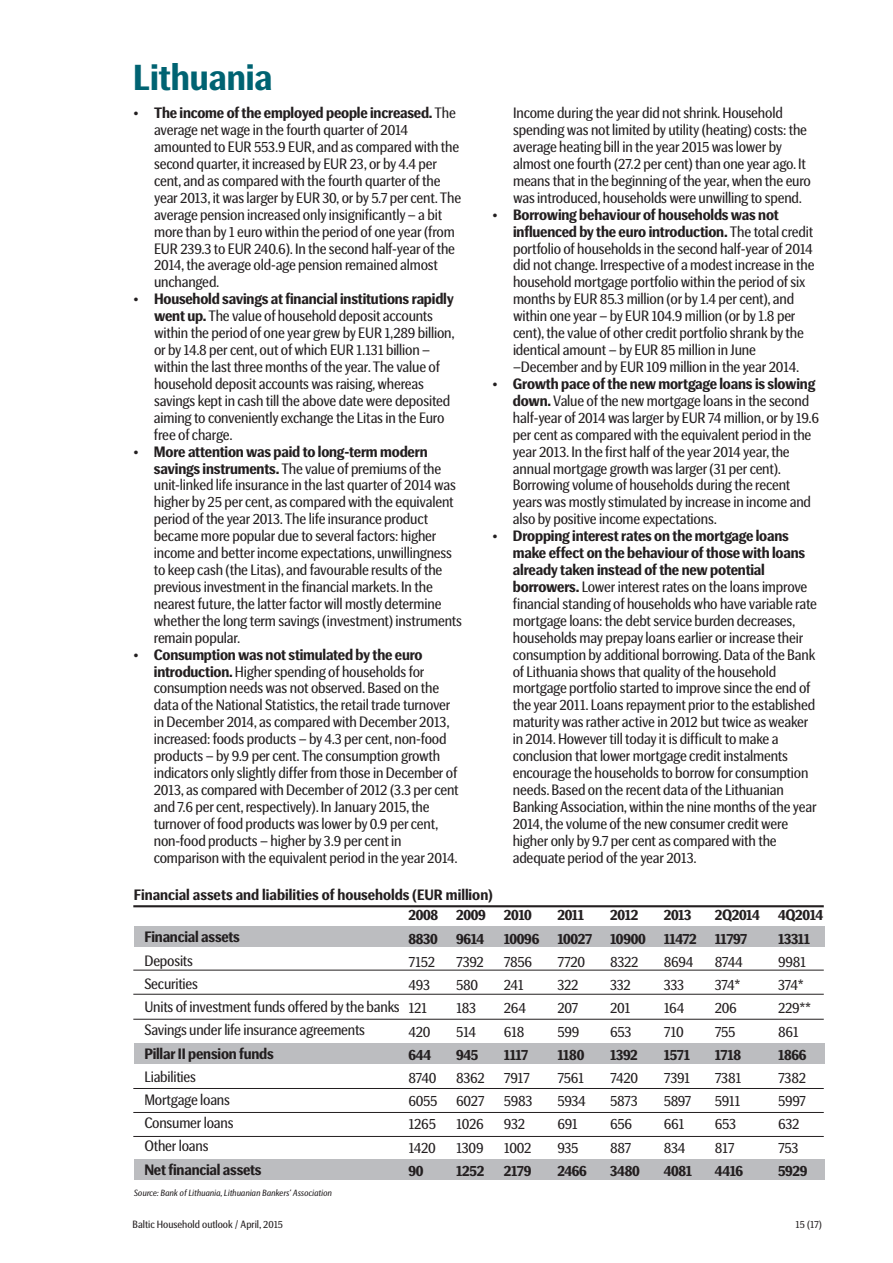
<style>
.page{position:relative;width:893px;height:1263px;background:#fff}
.page>*{position:absolute;margin:0;border:0;box-sizing:border-box;transform-origin:0 0}
.t1{font:700 36px "SEB Basic";color:#006372}
.t2{font:15px/17px "SEB Basic";letter-spacing:-.01em;color:#231f20}
.t3{font:700 15px/23.2px "SEB Basic";letter-spacing:-.02em;color:#231f20}
.t4{font:700 15px "SEB Basic";color:#231f20}
.t5{font:15px/23.2px "SEB Basic";letter-spacing:-.03em;color:#231f20}
.t6{font:10.5px "SEB Basic";color:#231f20}
.t7{font:italic 9px "SEB Basic";color:#231f20}
.s1{font-weight:700}
</style>
<div class="page">
<div style="left:134px;top:1044px;width:690px;height:20px;background:#bcbdc0"></div>
<div style="left:134px;top:1160px;width:690px;height:20px;background:#bcbdc0"></div>
<div style="left:134px;top:926px;width:690px;height:21px;background:#bcbdc0"></div>
<hr style="left:133px;top:970px;width:691px;height:1px;background:#231f20">
<hr style="left:133px;top:994px;width:691px;height:1px;background:#231f20">
<hr style="left:133px;top:1112px;width:691px;height:1px;background:#231f20">
<hr style="left:133px;top:1019px;width:691px;height:1px;background:#231f20">
<hr style="left:133px;top:1088px;width:691px;height:1px;background:#231f20">
<hr style="left:133px;top:1136px;width:691px;height:1px;background:#231f20">
<hr style="left:133px;top:905px;width:691px;height:2px;background:#231f20">
<h1 class="t1" style="left:133px;top:62px;width:141px">Lithuania</h1>
<p class="t2" style="left:154px;top:106px;width:309px;text-indent:-21px">• <span class="s1">The income of the employed people increased.</span> The average net wage in the fourth quarter of 2014 amounted to EUR 553.9 EUR, and as compared with the second quarter, it increased by EUR 23, or by 4.4 per cent, and as compared with the fourth quarter of the year 2013, it was larger by EUR 30, or by 5.7 per cent.The average pension increased only insignificantly – a bit more than by 1 euro within the period of one year (from EUR 239.3 to EUR 240.6). In the second half-year of the 2014,the average old-age pension remained almost unchanged.</p>
<p class="t2" style="left:154px;top:292px;width:302px;text-indent:-21px">• <span class="s1">Household savings at financial institutions rapidly went up.</span> The value of household deposit accounts within the period of one year grew by EUR 1,289 billion, or by 14.8 per cent, out ofwhich EUR 1.131 billion – within the last three months of the year.The value of household deposit accounts was raising,whereas savings kept in cash till the above date were deposited aiming to conveniently exchange the Litas in the Euro free of charge.</p>
<p class="t2" style="left:154px;top:444px;width:310px;text-indent:-21px">• <span class="s1">More attention was paid to long-term modern savings instruments.</span> The value of premiums of the unit-linked life insurance in the last quarter of 2014 was higher by 25 per cent, as compared with the equivalent period of the year 2013.The life insurance product became more popular due to several factors: higher income and better income expectations, unwillingness to keep cash (the Litas), and favourable results of the previous investment in the financial markets. In the nearest future,the latter factor will mostly determine whether the long term savings (investment) instruments remain popular.</p>
<p class="t2" style="left:154px;top:647px;width:306px;text-indent:-21px">• <span class="s1">Consumption was not stimulated by the euro introduction.</span>Higher spending of households for consumption needs was not observed. Based on the data of the National Statistics,the retail trade turnover in December 2014, as compared with December 2013, increased: foods products – by 4.3 per cent, non-food products – by 9.9 per cent.The consumption growth indicators only slightly differ from those in December of 2013, as compared with December of 2012 (3.3 per cent and 7.6 per cent,respectively). In January 2015,the turnover of food products was lower by 0.9 per cent, non-food products – higher by 3.9 per cent in comparison with the equivalent period in the year 2014.</p>
<p class="t2" style="left:513px;top:106px;width:299px">Income during the year did not shrink.Household spending was not limited by utility (heating) costs: the average heating bill in the year 2015 was lower by almost one fourth (27.2 per cent) than one year ago. It means that in the beginning of the year,when the euro was introduced, households were unwilling to spend.</p>
<p class="t2" style="left:513px;top:207px;width:303px;text-indent:-21px">• <span class="s1">Borrowing behaviour of households was not influenced by the euro introduction.</span> The total credit portfolio of households in the second half-year of 2014 did not change. Irrespective of a modest increase in the household mortgage portfolio within the period of six months by EUR 85.3 million (or by 1.4 per cent), and within one year – by EUR 104.9 million (or by 1.8 per cent),the value of other credit portfolio shrank by the identical amount – by EUR 85 million in June –December and by EUR 109 million in the year 2014.</p>
<p class="t2" style="left:513px;top:376px;width:308px;text-indent:-21px">• <span class="s1">Growth pace of the new mortgage loans is slowing down.</span>Value of the new mortgage loans in the second half-year of 2014 was larger by EUR 74 million, or by 19.6 per cent as compared with the equivalent period in the year 2013. In the first half of the year 2014 year,the annual mortgage growth was larger (31 per cent).<br>Borrowing volume of households during the recent years was mostly stimulated by increase in income and also by positive income expectations.</p>
<p class="t2" style="left:513px;top:529px;width:306px;text-indent:-21px">• <span class="s1">Dropping interest rates on the mortgage loans make effect on the behaviour of those with loans already taken instead of the new potential borrowers.</span> Lower interest rates on the loans improve financial standing of households who have variable rate mortgage loans: the debt service burden decreases, households may prepay loans earlier or increase their consumption by additional borrowing.Data of the Bank of Lithuania shows that quality of the household mortgage portfolio started to improve since the end of the year 2011. Loans repayment prior to the established maturitywas rather active in 2012 but twice as weaker in 2014.However till today it is difficult to make a conclusion that lower mortgage credit instalments encourage the households to borrow for consumption needs. Based on the recent data of the Lithuanian Banking Association,within the nine months of the year 2014,the volume of the new consumer credit were higher only by 9.7 per cent as compared with the adequate period of the year 2013.</p>
<p class="t4" style="left:134px;top:888px;width:360px">Financial assets and liabilities of households (EUR million)</p>
<p class="t3" style="left:144px;top:927px;width:97px">Financial assets</p>
<p class="t2" style="left:144px;top:950px;width:257px;line-height:23.2px">Deposits<br>Securities<br>Units of investment funds offered by the banks<br>Savings under life insurance agreements</p>
<p class="t3" style="left:144px;top:1043px;width:131px">Pillar II pension funds</p>
<p class="t2" style="left:144px;top:1066px;width:91px;line-height:23.2px">Liabilities<br>Mortgage loans<br>Consumer loans<br>Other loans</p>
<p class="t3" style="left:144px;top:1159px;width:119px">Net financial assets</p>
<p class="t7" style="left:134px;top:1188px;width:199px">Source: Bank of Lithuania, Lithuanian Bankers‘ Association</p>
<p class="t3" style="left:408px;top:905px;width:31px">2008<br>8830</p>
<p class="t2" style="left:408px;top:951px;width:28px;line-height:23.2px">7152<br>493<br>121<br>420</p>
<p class="t3" style="left:408px;top:1044px;width:24px">644</p>
<p class="t2" style="left:408px;top:1067px;width:31px;line-height:23.2px;text-align:justify">8740<br>6055<br>1265<br>1420</p>
<p class="t3" style="left:408px;top:1160px;width:16px">90</p>
<p class="t3" style="left:456px;top:905px;width:31px">2009<br>9614</p>
<p class="t2" style="left:456px;top:951px;width:29px;line-height:23.2px">7392<br>580<br>183<br>514</p>
<p class="t3" style="left:456px;top:1044px;width:24px">945</p>
<p class="t2" style="left:456px;top:1067px;width:30px;line-height:23.2px;text-align:justify">8362<br>6027<br>1026<br>1309</p>
<p class="t3" style="left:456px;top:1160px;width:30px">1252</p>
<p class="t6" style="left:133px;top:1220px;width:152px">Baltic Household outlook / April, 2015</p>
<p class="t3" style="left:504px;top:905px;width:37px">2010<br>10096</p>
<p class="t2" style="left:504px;top:951px;width:30px;line-height:23.2px">7856<br>241<br>264<br>618</p>
<p class="t3" style="left:504px;top:1044px;width:26px">1117</p>
<p class="t2" style="left:504px;top:1067px;width:30px;line-height:23.2px">7917<br>5983<br>932<br>1002</p>
<p class="t3" style="left:504px;top:1160px;width:29px">2179</p>
<p class="t3" style="left:557px;top:905px;width:36px">2011<br>10027</p>
<p class="t2" style="left:557px;top:951px;width:29px;line-height:23.2px">7720<br>322<br>207<br>599</p>
<p class="t3" style="left:557px;top:1044px;width:28px">1180</p>
<p class="t2" style="left:557px;top:1067px;width:30px;line-height:23.2px">7561<br>5934<br>691<br>935</p>
<p class="t3" style="left:557px;top:1160px;width:31px">2466</p>
<p class="t3" style="left:610px;top:905px;width:37px">2012<br>10900</p>
<p class="t2" style="left:610px;top:951px;width:30px;line-height:23.2px">8322<br>332<br>201<br>653</p>
<p class="t3" style="left:610px;top:1044px;width:29px">1392</p>
<p class="t2" style="left:610px;top:1067px;width:29px;line-height:23.2px">7420<br>5873<br>656<br>887</p>
<p class="t3" style="left:610px;top:1160px;width:31px">3480</p>
<p class="t3" style="left:664px;top:905px;width:35px">2013<br>11472</p>
<p class="t2" style="left:664px;top:951px;width:31px;line-height:23.2px">8694<br>333<br>164<br>710</p>
<p class="t3" style="left:664px;top:1044px;width:28px">1571</p>
<p class="t2" style="left:664px;top:1067px;width:29px;line-height:23.2px">7391<br>5897<br>661<br>834</p>
<p class="t3" style="left:664px;top:1160px;width:30px">4081</p>
<p class="t3" style="left:715px;top:905px;width:46px">2Q2014<br>11797</p>
<p class="t5" style="left:715px;top:951px;width:30px">8744<br>374*<br>206<br>755</p>
<p class="t3" style="left:715px;top:1044px;width:28px">1718</p>
<p class="t2" style="left:715px;top:1067px;width:28px;line-height:23.2px">7381<br>5911<br>653<br>817</p>
<p class="t3" style="left:715px;top:1160px;width:30px">4416</p>
<p class="t3" style="left:778px;top:905px;width:46px">4Q2014<br>13311</p>
<p class="t2" style="left:778px;top:951px;width:34px;line-height:23.2px">9981<br>374*<br>229**<br>861</p>
<p class="t3" style="left:778px;top:1044px;width:30px">1866</p>
<p class="t2" style="left:778px;top:1067px;width:30px;line-height:23.2px">7382<br>5997<br>632<br>753</p>
<p class="t3" style="left:778px;top:1160px;width:31px">5929</p>
<p class="t6" style="left:796px;top:1220px;width:28px">15 (17)</p>
</div>
